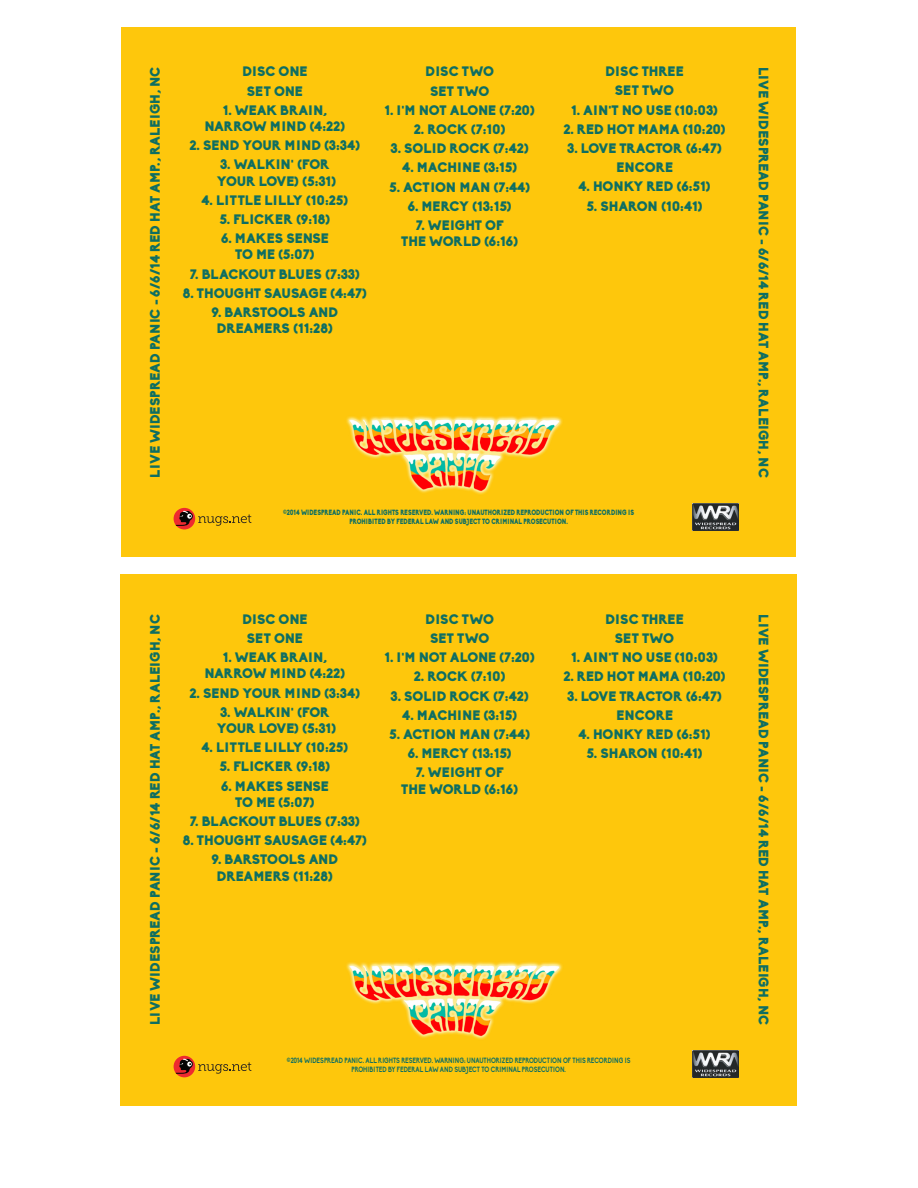
<style>
.page{position:relative;width:918px;height:1188px;background:#fff}
.page>*{position:absolute;margin:0;border:0;box-sizing:border-box;transform-origin:0 0}
.t1{font:900 13.5px/19.2px "Biko";color:#0e6e62;text-align:center}
.t2{font:900 13.5px/16.2px "Biko";letter-spacing:-.02em;color:#0e6e62;text-align:center}
.t3{font:900 13.5px "Biko";letter-spacing:-.025em;color:#0e6e62}
.t4{font:900 7.5px/9px "Biko";color:#0e6e62;text-align:center;scale:.8 1}
.t5{font:700 7.5px/9px "Biko";color:#0e6e62;text-align:center;scale:.8 1}
.s1{font-family:"Troia";font-weight:700}
.s2{font-family:"Troia"}
</style>
<div class="page">
<div style="left:121px;top:27px;width:675px;height:530px;background:#fec70c"></div>
<img style="left:692px;top:503px;width:46px;height:27px">
<div style="left:120px;top:574px;width:677px;height:531px;background:#fec70c"></div>
<img style="left:692px;top:1051px;width:46px;height:27px">
<svg style="left:198px;top:514px;width:53px;height:12px"></svg>
<div style="left:174px;top:508px;width:21px;height:21px;background:#ee2a2f;border-radius:50%"></div>
<svg style="left:176px;top:511px;width:16px;height:15px"></svg>
<svg style="left:198px;top:1062px;width:53px;height:12px"></svg>
<div style="left:174px;top:1056px;width:21px;height:21px;background:#ee2a2f;border-radius:50%"></div>
<svg style="left:176px;top:1059px;width:16px;height:15px"></svg>
<img style="left:346px;top:416px;width:217px;height:79px">
<img style="left:346px;top:961px;width:217px;height:79px">
<p class="t1" style="left:146px;top:478px;width:412px;rotate:-90deg">LIVE WIDESPREAD PANIC - 6/6/14 RED HAT AMP., RALEIGH, NC</p>
<p class="t1" style="left:242px;top:62px;width:67px">DISC ONE<br>SET ONE</p>
<p class="t1" style="left:204px;top:102px;width:142px;line-height:16.2px">1. WEAK BRAIN,<br>NARROW MIND (4:22)</p>
<p class="t1" style="left:189px;top:136px;width:172px">2. SEND YOUR MIND (3:34)</p>
<p class="t1" style="left:217px;top:157px;width:121px;line-height:16.2px;text-align:left">3. WALKIN' (FOR<br>YOUR LOVE) (5:31)</p>
<p class="t1" style="left:201px;top:190px;width:148px">4. LITTLE LILLY (10:25)</p>
<p class="t1" style="left:219px;top:210px;width:113px">5. FLICKER (9:18)</p>
<p class="t2" style="left:221px;top:230px;width:109px">6. MAKES SENSE<br>TO ME (5:07)</p>
<p class="t1" style="left:190px;top:264px;width:172px">7. BLACKOUT BLUES (7:33)</p>
<p class="t1" style="left:183px;top:283px;width:186px">8. THOUGHT SAUSAGE (4:47)</p>
<p class="t1" style="left:212px;top:304px;width:128px;line-height:16.2px">9. BARSTOOLS AND<br>DREAMERS (11:28)</p>
<p class="t1" style="left:426px;top:62px;width:70px">DISC TWO<br>SET TWO</p>
<p class="t3" style="left:384px;top:102px;width:152px">1. I'M NOT ALONE (7:20)</p>
<p class="t1" style="left:414px;top:120px;width:93px">2. ROCK (7:10)</p>
<p class="t1" style="left:391px;top:139px;width:140px">3. SOLID ROCK (7:42)</p>
<p class="t1" style="left:402px;top:158px;width:117px">4. MACHINE (3:15)</p>
<p class="t1" style="left:389px;top:177px;width:143px">5. ACTION MAN (7:44)</p>
<p class="t1" style="left:408px;top:196px;width:106px">6. MERCY (13:15)</p>
<p class="t1" style="left:401px;top:217px;width:119px;line-height:16.2px">7. WEIGHT OF<br>THE WORLD (6:16)</p>
<p class="t1" style="left:605px;top:62px;width:80px">DISC THREE<br>SET TWO</p>
<p class="t1" style="left:571px;top:100px;width:149px">1. AIN'T NO USE (10:03)</p>
<p class="t1" style="left:563px;top:120px;width:164px">2. RED HOT MAMA (10:20)</p>
<p class="t1" style="left:567px;top:139px;width:156px">3. LOVE TRACTOR (6:47)<br>ENCORE</p>
<p class="t1" style="left:578px;top:177px;width:134px">4. HONKY RED (6:51)</p>
<p class="t1" style="left:586px;top:196px;width:118px">5. SHARON (10:41)</p>
<p class="t4" style="left:283px;top:508px;width:440px"><span class="s1">©</span>2014 WIDESPREAD PANIC. ALL RIGHTS RESERVED. WARNING: UNAUTHORIZED REPRODUCTION OF THIS RECORDING IS<br>PROHIBITED BY FEDERAL LAW AND SUBJECT TO CRIMINAL PROSECUTION.</p>
<p class="t1" style="left:773px;top:67px;width:412px;rotate:90deg">LIVE WIDESPREAD PANIC - 6/6/14 RED HAT AMP., RALEIGH, NC</p>
<p class="t1" style="left:146px;top:1025px;width:412px;rotate:-90deg">LIVE WIDESPREAD PANIC - 6/6/14 RED HAT AMP., RALEIGH, NC</p>
<p class="t1" style="left:242px;top:610px;width:67px">DISC ONE<br>SET ONE</p>
<p class="t1" style="left:204px;top:649px;width:142px;line-height:16.2px">1. WEAK BRAIN,<br>NARROW MIND (4:22)</p>
<p class="t1" style="left:189px;top:683px;width:172px">2. SEND YOUR MIND (3:34)</p>
<p class="t1" style="left:217px;top:704px;width:121px;line-height:16.2px;text-align:left">3. WALKIN' (FOR<br>YOUR LOVE) (5:31)</p>
<p class="t1" style="left:201px;top:738px;width:148px">4. LITTLE LILLY (10:25)</p>
<p class="t1" style="left:219px;top:757px;width:113px">5. FLICKER (9:18)</p>
<p class="t2" style="left:221px;top:778px;width:109px">6. MAKES SENSE<br>TO ME (5:07)</p>
<p class="t1" style="left:190px;top:812px;width:172px">7. BLACKOUT BLUES (7:33)</p>
<p class="t1" style="left:183px;top:831px;width:186px">8. THOUGHT SAUSAGE (4:47)</p>
<p class="t1" style="left:212px;top:852px;width:128px;line-height:16.2px">9. BARSTOOLS AND<br>DREAMERS (11:28)</p>
<p class="t1" style="left:426px;top:610px;width:70px">DISC TWO<br>SET TWO</p>
<p class="t3" style="left:384px;top:649px;width:152px">1. I'M NOT ALONE (7:20)</p>
<p class="t1" style="left:414px;top:667px;width:93px">2. ROCK (7:10)</p>
<p class="t1" style="left:391px;top:686px;width:140px">3. SOLID ROCK (7:42)</p>
<p class="t1" style="left:402px;top:706px;width:117px">4. MACHINE (3:15)</p>
<p class="t1" style="left:389px;top:725px;width:143px">5. ACTION MAN (7:44)</p>
<p class="t1" style="left:408px;top:744px;width:106px">6. MERCY (13:15)</p>
<p class="t1" style="left:401px;top:765px;width:119px;line-height:16.2px">7. WEIGHT OF<br>THE WORLD (6:16)</p>
<p class="t1" style="left:605px;top:609px;width:80px">DISC THREE<br>SET TWO</p>
<p class="t1" style="left:571px;top:648px;width:149px">1. AIN'T NO USE (10:03)</p>
<p class="t1" style="left:563px;top:667px;width:164px">2. RED HOT MAMA (10:20)</p>
<p class="t1" style="left:567px;top:686px;width:156px">3. LOVE TRACTOR (6:47)<br>ENCORE</p>
<p class="t1" style="left:578px;top:725px;width:134px">4. HONKY RED (6:51)</p>
<p class="t1" style="left:586px;top:744px;width:118px">5. SHARON (10:41)</p>
<p class="t5" style="left:287px;top:1056px;width:431px"><span class="s2">©</span>2014 WIDESPREAD PANIC. ALL RIGHTS RESERVED. WARNING: UNAUTHORIZED REPRODUCTION OF THIS RECORDING IS<br>PROHIBITED BY FEDERAL LAW AND SUBJECT TO CRIMINAL PROSECUTION.</p>
<p class="t1" style="left:773px;top:614px;width:412px;rotate:90deg">LIVE WIDESPREAD PANIC - 6/6/14 RED HAT AMP., RALEIGH, NC</p>
</div>
